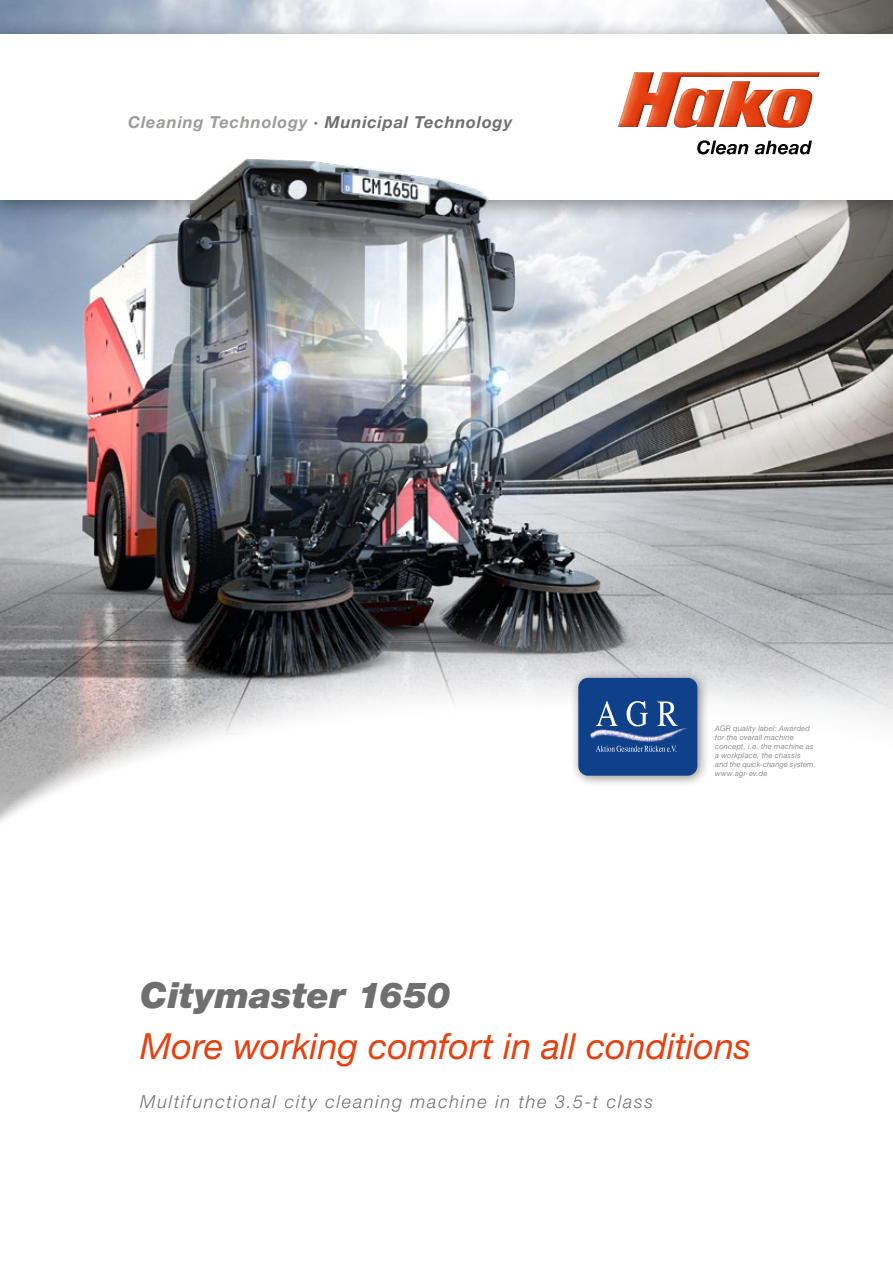
<style>
.page{position:relative;width:893px;height:1263px;background:#fff}
.page>*{position:absolute;margin:0;border:0;box-sizing:border-box;transform-origin:0 0}
.t1{font:italic 36px "Helvetica Neue LT Std";letter-spacing:-.005em;color:#e74011}
.t2{font:italic 900 36px "Helvetica Neue LT Std";color:#706f6f}
.t3{font:italic 300 18px "Helvetica Neue LT Std";letter-spacing:.1em;color:#706f6f}
.t4{font:italic 700 16.5px "Helvetica Neue LT Std";letter-spacing:.05em;color:#706f6f}
.t5{font:italic 300 7.5px/9px "Helvetica Neue LT Std";letter-spacing:.04em;color:#706f6f}
.s1{color:#9d9d9c}
</style>
<div class="page">
<svg style="left:0;top:0;width:893px;height:20px"></svg>
<img style="left:0;top:223px;width:893px;height:365px">
<img style="left:0;top:588px;width:893px;height:234px">
<div style="left:0;top:20px;width:893px;height:203px;background:#000;opacity:.4"></div>
<div style="left:0;top:34px;width:893px;height:166px;background:#fff"></div>
<img style="left:101px;top:159px;width:481px;height:77px">
<img style="left:618px;top:72px;width:202px;height:56px">
<img style="left:697px;top:140px;width:115px;height:14px">
<div style="left:569px;top:669px;width:141px;height:119px;background:#000;opacity:.49"></div>
<svg style="left:578px;top:678px;width:119px;height:98px;background:#1f4d91"></svg>
<img style="left:590px;top:727px;width:97px;height:15px">
<h3 class="t4" style="left:128px;top:112px;width:386px"><span class="s1">Cleaning Technology</span> · Municipal Technology</h3>
<p class="t5" style="left:715px;top:723px;width:102px">AGR quality label: Awarded for the overall machine concept, i.e. the machine as a workplace, the chassis<br>and the quick-change system. www.agr-ev.de</p>
<h1 class="t2" style="left:140px;top:973px;width:312px">Citymaster 1650</h1>
<h1 class="t1" style="left:140px;top:1024px;width:612px">More working comfort in all conditions</h1>
<h2 class="t3" style="left:140px;top:1090px;width:514px">Multifunctional city cleaning machine in the 3.5-t class</h2>
</div>
